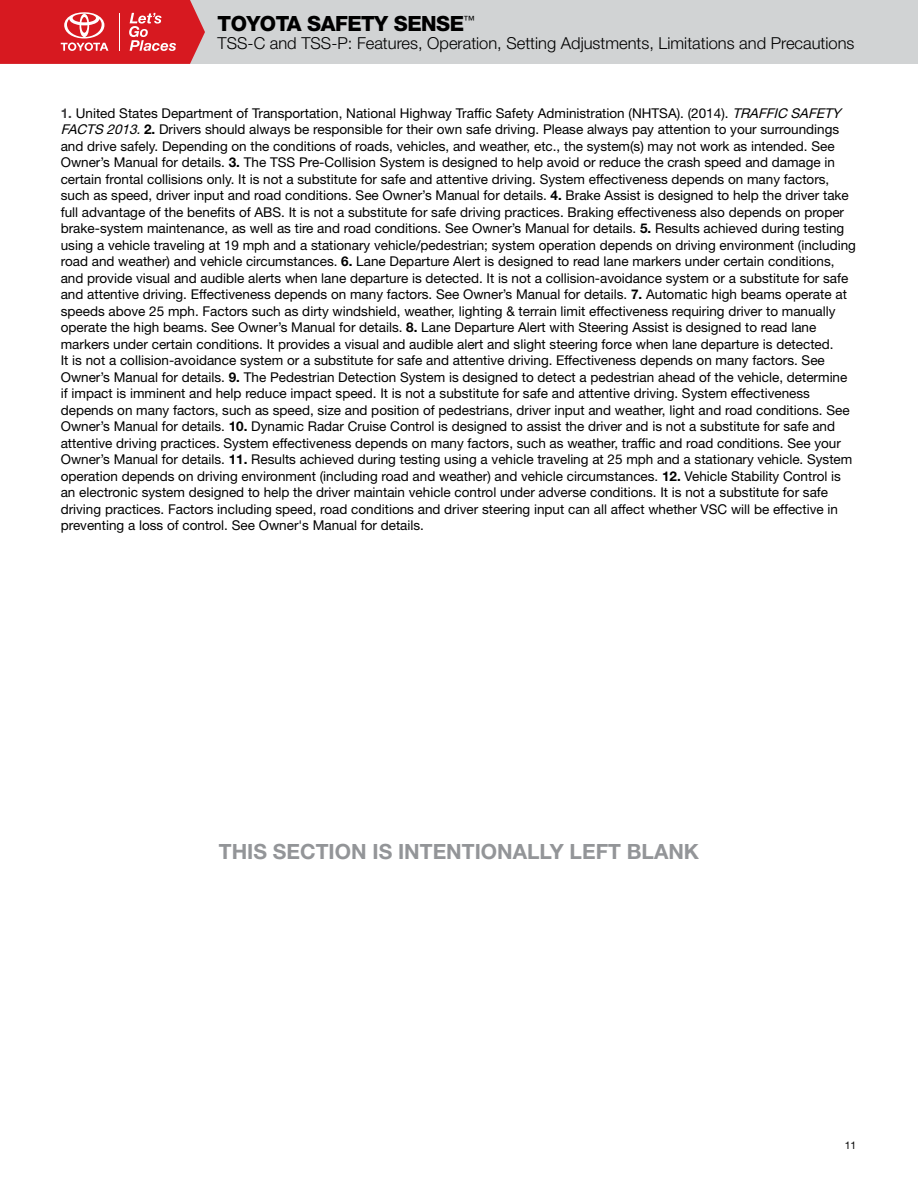
<style>
.page{position:relative;width:918px;height:1188px;background:#fff}
.page>*{position:absolute;margin:0;border:0;box-sizing:border-box;transform-origin:0 0}
.t1{font:700 21px "Helvetica Neue LT Std";color:#939598}
.t2{font:800 21px "Helvetica Neue LT Std";letter-spacing:-.025em;color:#000}
.t3{font:300 16.5px "Helvetica Neue LT Std";color:#000}
.t4{font:13.5px/16.5px "Helvetica Neue LT Std";color:#000}
.t5{font:10.5px "Helvetica Neue LT Std";color:#000}
.s1{font-weight:700;color:#414042}
.s2{font-style:italic}
.s3{font-weight:700}
</style>
<div class="page">
<div style="left:0;top:0;width:918px;height:64px;background:#d1d3d4"></div>
<svg style="left:0;top:0;width:205px;height:64px;background:#d93238"></svg>
<h1 class="t2" style="left:218px;top:11px;width:259px">TOYOTA SAFETY SENSE<sup>™</sup></h1>
<p class="t3" style="left:218px;top:33px;width:638px">TSS-C and TSS-P: Features, Operation, Setting Adjustments, Limitations and Precautions</p>
<p class="t4" style="left:61px;top:104px;width:797px"><span class="s1">1.</span> United States Department of Transportation, National Highway Traffic Safety Administration (NHTSA). (2014). <span class="s2">TRAFFIC SAFETY FACTS 2013.</span><span class="s3">2.</span> Drivers should always be responsible for their own safe driving. Please always pay attention to your surroundings and drive safely. Depending on the conditions of roads, vehicles, and weather, etc., the system(s) may not work as intended. See Owner’s Manual for details. <span class="s3">3.</span> The TSS Pre-Collision System is designed to help avoid or reduce the crash speed and damage in certain frontal collisions only. It is not a substitute for safe and attentive driving. System effectiveness depends on many factors, such as speed, driver input and road conditions. See Owner’s Manual for details. <span class="s3">4.</span> Brake Assist is designed to help the driver take full advantage of the benefits of ABS. It is not a substitute for safe driving practices. Braking effectiveness also depends on proper brake-system maintenance, as well as tire and road conditions. See Owner’s Manual for details. <span class="s3">5.</span> Results achieved during testing using a vehicle traveling at 19 mph and a stationary vehicle/pedestrian; system operation depends on driving environment (including road and weather) and vehicle circumstances. <span class="s3">6.</span> Lane Departure Alert is designed to read lane markers under certain conditions, and provide visual and audible alerts when lane departure is detected. It is not a collision-avoidance system or a substitute for safe and attentive driving. Effectiveness depends on many factors. See Owner’s Manual for details. <span class="s3">7.</span> Automatic high beams operate at speeds above 25 mph. Factors such as dirty windshield, weather, lighting &amp; terrain limit effectiveness requiring driver to manually operate the high beams. See Owner’s Manual for details. <span class="s3">8.</span> Lane Departure Alert with Steering Assist is designed to read lane markers under certain conditions. It provides a visual and audible alert and slight steering force when lane departure is detected.<br>It is not a collision-avoidance system or a substitute for safe and attentive driving. Effectiveness depends on many factors. See Owner’s Manual for details. <span class="s3">9.</span> The Pedestrian Detection System is designed to detect a pedestrian ahead of the vehicle, determine if impact is imminent and help reduce impact speed. It is not a substitute for safe and attentive driving. System effectiveness depends on many factors, such as speed, size and position of pedestrians, driver input and weather, light and road conditions. See Owner’s Manual for details. <span class="s3">10.</span> Dynamic Radar Cruise Control is designed to assist the driver and is not a substitute for safe and attentive driving practices. System effectiveness depends on many factors, such as weather, traffic and road conditions. See your Owner’s Manual for details. <span class="s3">11.</span> Results achieved during testing using a vehicle traveling at 25 mph and a stationary vehicle. System operation depends on driving environment (including road and weather) and vehicle circumstances. <span class="s3">12.</span> Vehicle Stability Control is an electronic system designed to help the driver maintain vehicle control under adverse conditions. It is not a substitute for safe driving practices. Factors including speed, road conditions and driver steering input can all affect whether VSC will be effective in preventing a loss of control. See Owner's Manual for details.</p>
<h1 class="t1" style="left:219px;top:839px;width:482px">THIS SECTION IS INTENTIONALLY LEFT BLANK</h1>
<p class="t5" style="left:845px;top:1139px;width:13px">11</p>
</div>
